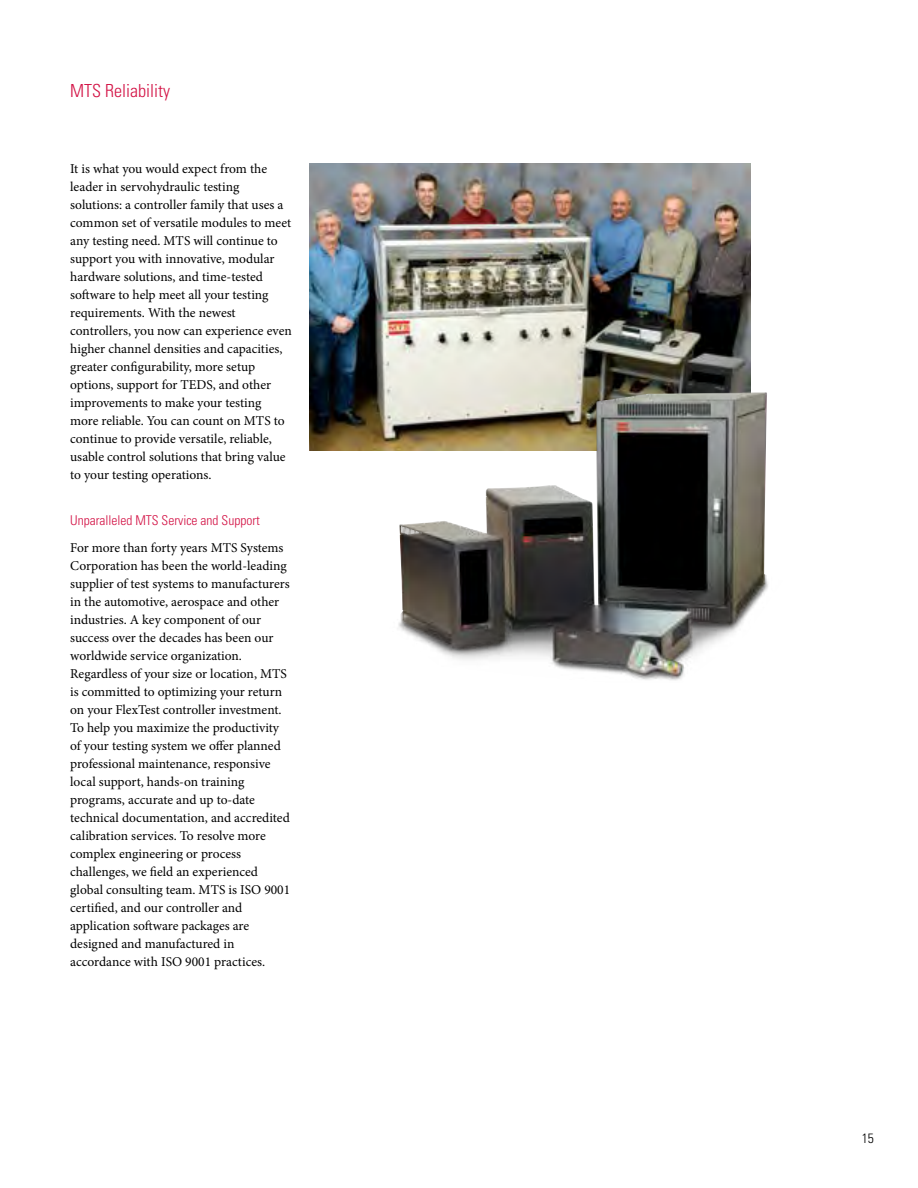
<style>
.page{position:relative;width:918px;height:1188px;background:#fff}
.page>*{position:absolute;margin:0;border:0;box-sizing:border-box;transform-origin:0 0}
.t1{font:300 condensed 18px "Univers";color:#d31245}
.t2{font:13.5px/18px "Minion Pro";color:#000}
.t3{font:300 condensed 13.5px "Univers";color:#d31245}
.t4{font:300 condensed 13.5px "Univers LT Std";color:#000}
</style>
<div class="page">
<img style="left:310px;top:164px;width:440px;height:287px">
<img style="left:388px;top:392px;width:380px;height:289px">
<h1 class="t1" style="left:70px;top:80px;width:101px">MTS Reliability</h1>
<p class="t2" style="left:70px;top:160px;width:223px">It is what you would expect from the leader in servohydraulic testing solutions: a controller family that uses a common set of versatile modules to meet any testing need. MTS will continue to support you with innovative, modular hardware solutions, and time-tested software to help meet all your testing requirements. With the newest controllers, you now can experience even higher channel densities and capacities, greater configurability, more setup options, support for TEDS, and other improvements to make your testing more reliable. You can count on MTS to continue to provide versatile, reliable, usable control solutions that bring value to your testing operations.</p>
<p class="t3" style="left:70px;top:512px;width:191px">Unparalleled MTS Service and Support</p>
<p class="t2" style="left:70px;top:539px;width:222px">For more than forty years MTS Systems Corporation has been the world-leading supplier of test systems to manufacturers in the automotive, aerospace and other industries. A key component of our success over the decades has been our worldwide service organization.<br>Regardless of your size or location, MTS is committed to optimizing your return on your FlexTest controller investment.<br>To help you maximize the productivity of your testing system we offer planned professional maintenance, responsive local support, hands-on training programs, accurate and up to-date technical documentation, and accredited calibration services. To resolve more complex engineering or process challenges, we field an experienced global consulting team. MTS is ISO 9001 certified, and our controller and application software packages are designed and manufactured in accordance with ISO 9001 practices.</p>
<p class="t4" style="left:862px;top:1130px;width:13px">15</p>
</div>
